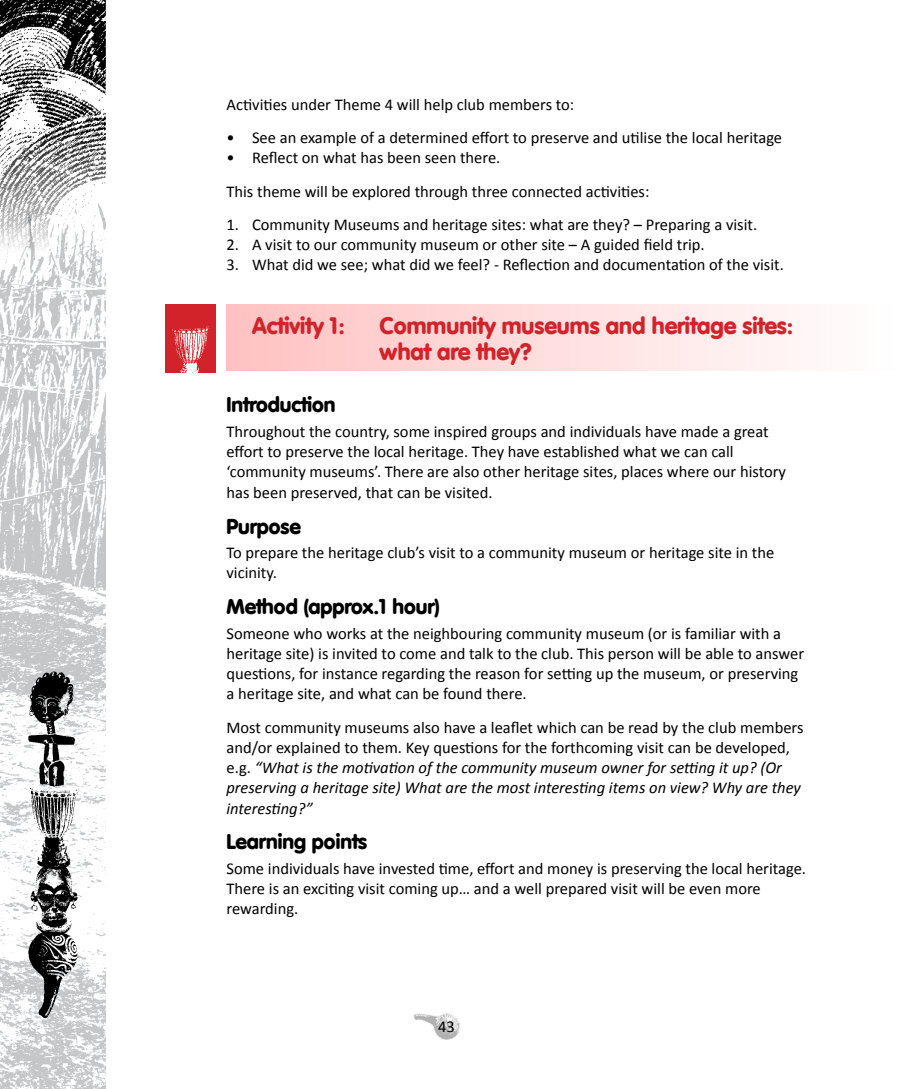
<style>
.page{position:relative;width:906px;height:1089px;background:#fff}
.page>*{position:absolute;margin:0;border:0;box-sizing:border-box;transform-origin:0 0}
.t1{font:700 23.25px/25.5px "Vogue";color:#d2232a}
.t2{font:700 21px "Vogue";color:#000}
.t3{font:16.5px/20.2px "Calibri";color:#000}
.t4{font:italic 16.5px/20.2px "Calibri";color:#000}
.s1{font-style:normal}
</style>
<div class="page">
<img style="left:0;top:260px;width:106px;height:829px">
<img style="left:0;top:0;width:106px;height:260px">
<img style="left:26px;top:664px;width:51px;height:117px">
<img style="left:26px;top:781px;width:54px;height:81px">
<img style="left:26px;top:862px;width:54px;height:64px">
<img style="left:26px;top:926px;width:54px;height:93px">
<img style="left:413px;top:1013px;width:47px;height:27px">
<div style="left:226px;top:304px;width:667px;height:66px;background:linear-gradient(to right,#ffc1c1,#fffefe)"></div>
<div style="left:165px;top:304px;width:51px;height:68px;background:#d2232a"></div>
<img style="left:172px;top:326px;width:38px;height:46px">
<p class="t3" style="left:226px;top:95px;width:349px">Activities under Theme 4 will help club members to:</p>
<p class="t3" style="left:226px;top:128px;width:557px">• See an example of a determined effort to preserve and utilise the local heritage</p>
<p class="t3" style="left:226px;top:141px;width:424px;line-height:33px">• Reflect on what has been seen there.<br>This theme will be explored through three connected activities:</p>
<p class="t3" style="left:226px;top:214px;width:532px">1. Community Museums and heritage sites: what are they? – Preparing a visit.</p>
<p class="t3" style="left:226px;top:234px;width:480px">2. A visit to our community museum or other site – A guided field trip.</p>
<p class="t3" style="left:226px;top:254px;width:559px">3. What did we see; what did we feel? - Reflection and documentation of the visit.</p>
<h1 class="t1" style="left:252px;top:312px;width:94px">Activity 1:</h1>
<h1 class="t1" style="left:379px;top:312px;width:415px">Community museums and heritage sites: what are they?</h1>
<p class="t2" style="left:226px;top:392px;width:111px">Introduction</p>
<p class="t3" style="left:226px;top:421px;width:561px">Throughout the country, some inspired groups and individuals have made a great effort to preserve the local heritage. They have established what we can call ‘community museums’. There are also other heritage sites, places where our history has been preserved, that can be visited.</p>
<p class="t2" style="left:226px;top:513px;width:76px">Purpose</p>
<p class="t3" style="left:226px;top:542px;width:549px">To prepare the heritage club’s visit to a community museum or heritage site in the vicinity.</p>
<p class="t2" style="left:226px;top:594px;width:214px">Method (approx.1 hour)</p>
<p class="t3" style="left:226px;top:623px;width:579px">Someone who works at the neighbouring community museum (or is familiar with a heritage site) is invited to come and talk to the club. This person will be able to answer questions, for instance regarding the reason for setting up the museum, or preserving a heritage site, and what can be found there.</p>
<p class="t4" style="left:226px;top:716px;width:578px"><span class="s1">Most community museums also have a leaflet which can be read by the club members and/or explained to them. Key questions for the forthcoming visit can be developed, e.g.</span> “What is the motivation of the community museum owner for setting it up? (Or preserving a heritage site) What are the most interesting items on view? Why are they interesting?”</p>
<p class="t2" style="left:226px;top:829px;width:142px">Learning points</p>
<p class="t3" style="left:226px;top:858px;width:581px">Some individuals have invested time, effort and money is preserving the local heritage.<br>There is an exciting visit coming up… and a well prepared visit will be even more rewarding.</p>
<p class="t3" style="left:438px;top:1016px;width:18px">43</p>
</div>
